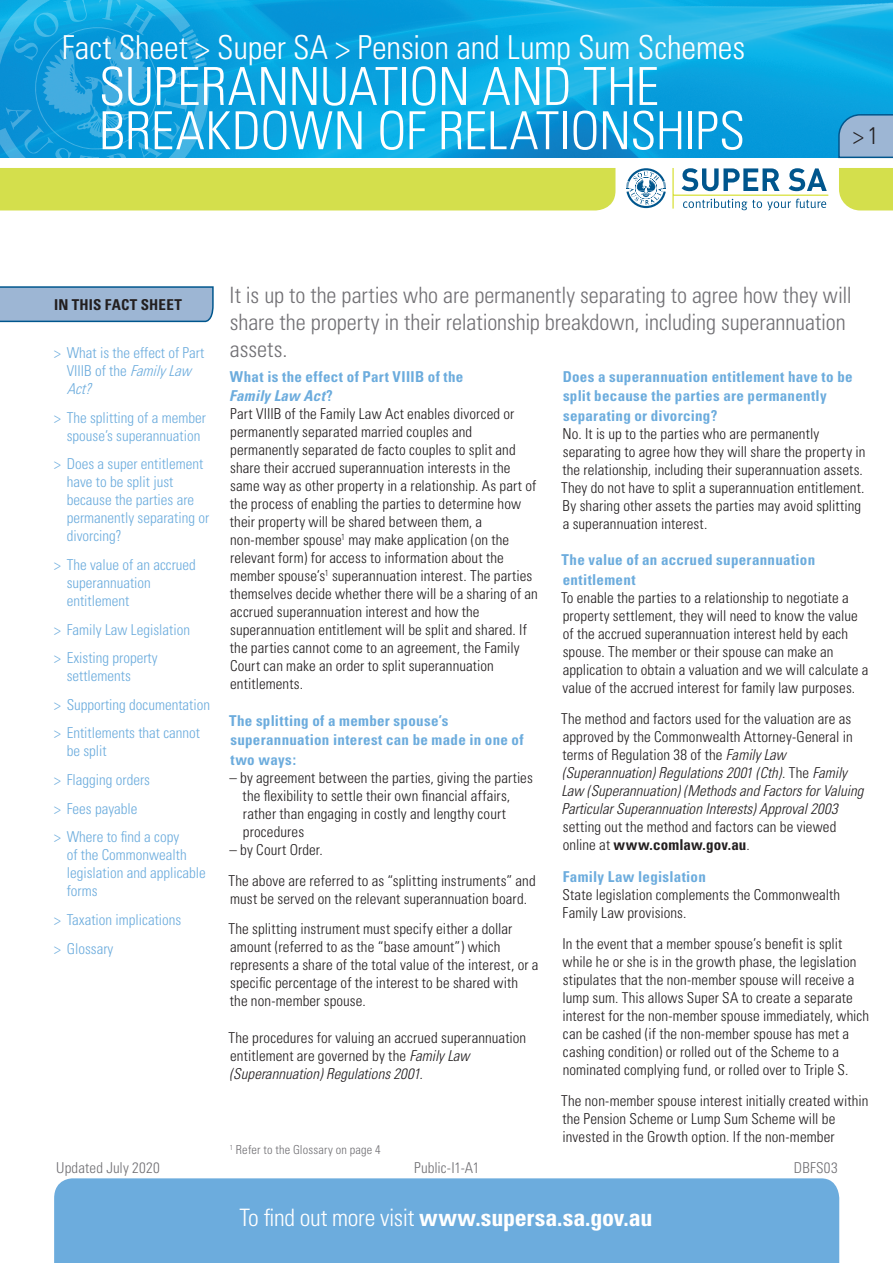
<style>
.page{position:relative;width:893px;height:1263px;background:#fff}
.page>*{position:absolute;margin:0;border:0;box-sizing:border-box;transform-origin:0 0}
.t1{font:300 condensed 52.5px/44.2px "Univers";letter-spacing:-.01em;color:#fff}
.t2{font:300 condensed 33px "Univers";letter-spacing:-.005em;color:#fff}
.t3{font:700 condensed 24px "Univers";letter-spacing:-.01em;color:#fff}
.t4{font:300 condensed 24px "Univers";color:#231f20}
.large_text{font:300 condensed 22.5px/27px "Univers";letter-spacing:-.005em;color:#717074}
.body{font:300 condensed 15px/18px "Univers";letter-spacing:.005em;color:#231f20}
.t5{font:300 condensed 15px/18px "Univers";color:#6cacdd}
.Body_heading_bold{font:700 condensed 15px/19.5px "Univers";letter-spacing:.02em;color:#6cacdd}
.Bullet{font:300 condensed 15px/18px "Univers";letter-spacing:.01em;color:#231f20}
.t6{font:300 condensed 15px "Univers";letter-spacing:.01em;color:#717074}
.body-2{font:700 condensed 15px "Univers";letter-spacing:.02em;color:#6cacdd}
.t7{font:700 condensed 15px "Univers";letter-spacing:.01em;color:#231f20}
.Bullet_space_after{font:300 condensed 15px "Univers";letter-spacing:.005em;color:#231f20}
.Body_heading_bold-2{font:italic 700 condensed 15px "Univers";letter-spacing:.015em;color:#6cacdd}
.t8{font:300 condensed 12.3px "Univers";letter-spacing:.015em;color:#717074}
.s1{font-style:italic}
.s2{font-style:normal}
.s3{font-weight:700}
.s4{font-weight:300}
</style>
<div class="page">
<div style="left:54px;top:1178px;width:785px;height:85px;background:#6cacdd"></div>
<img style="left:212px;top:0;width:681px;height:157px">
<div style="left:839px;top:168px;width:54px;height:42px;background:#d4df4c"></div>
<div style="left:0;top:168px;width:615px;height:42px;background:#d4df4c"></div>
<svg style="left:682px;top:168px;width:98px;height:23px"></svg>
<svg style="left:789px;top:168px;width:38px;height:23px"></svg>
<svg style="left:683px;top:199px;width:143px;height:11px"></svg>
<hr style="left:672px;top:168px;width:2px;height:41px;background:#d8e039">
<hr style="left:673px;top:195px;width:155px;height:1px;background:#d8e039">
<svg style="left:626px;top:168px;width:40px;height:40px"></svg>
<svg style="left:0;top:0;width:212px;height:157px;background:#17a1dc"></svg>
<svg style="left:837px;top:113px;width:56px;height:46px;background:#85adcf"></svg>
<svg style="left:0;top:286px;width:214px;height:37px;background:#92b0cf"></svg>
<h2 class="t2" style="left:62px;top:27px;width:685px">Fact Sheet &gt; Super SA &gt; Pension and Lump Sum Schemes</h2>
<h1 class="t1" style="left:99px;top:64px;width:648px">SUPERANNUATION AND THE<br>BREAKDOWN OF RELATIONSHIPS</h1>
<h3 class="t4" style="left:853px;top:121px;width:27px">&gt;1</h3>
<p class="t7" style="left:54px;top:296px;width:129px">IN THIS FACT SHEET</p>
<p class="t5" style="left:67px;top:344px;width:139px;text-indent:-13px">&gt; What is the effect of Part<br>V I I I B o f t h e <span class="s1">FamilyLaw<br>Act?</span></p>
<p class="t5" style="left:54px;top:408px;width:153px;text-align:center">&gt; The splitting of a member spouse’s superannuation</p>
<p class="t5" style="left:67px;top:455px;width:144px;text-indent:-13px">&gt; Does a super entitlement have to be split just because the parties are permanently separating or divorcing?</p>
<p class="t5" style="left:67px;top:556px;width:131px;text-indent:-13px">&gt; The value of an accrued superannuation entitlement</p>
<p class="t5" style="left:54px;top:615px;width:138px;line-height:28.7px">&gt; Family Law Legislation &gt; Existing property</p>
<p class="t5" style="left:54px;top:662px;width:158px;line-height:28.7px;text-indent:13px">settlements<br>&gt; Supporting documentation &gt; Entitlements that cannot</p>
<p class="t5" style="left:54px;top:737px;width:127px;line-height:28.7px;text-indent:13px">be split<br>&gt; Flagging orders<br>&gt; Fees payable<br>&gt; Where to find a copy</p>
<p class="t5" style="left:67px;top:846px;width:141px">of the Commonwealth legislation and applicable forms</p>
<p class="t5" style="left:54px;top:905px;width:129px;line-height:28.7px">&gt; Taxation implications &gt; Glossary</p>
<p class="t6" style="left:56px;top:1158px;width:105px">Updated July 2020</p>
<p class="large_text" style="left:230px;top:281px;width:624px">It is up to the parties who are permanently separating to agree how they will share the property in their relationship breakdown, including superannuation assets.</p>
<p class="Body_heading_bold" style="left:230px;top:367px;width:235px">What is the effect of Part VIIIB of the</p>
<p class="Body_heading_bold-2" style="left:229px;top:387px;width:105px">Family Law Act<span class="s2">?</span></p>
<p class="body" style="left:230px;top:405px;width:310px">Part VIIIB of the Family Law Act enables divorced or permanently separated married couples and permanently separated de facto couples to split and share their accrued superannuation interests in the same way as other property in a relationship. As part of the process of enabling the parties to determine how their property will be shared between them, a non-member spouse<sup>1</sup> may make application (on the relevant form) for access to information about the member spouse’s<sup>1</sup> superannuation interest. The parties themselves decide whether there will be a sharing of an accrued superannuation interest and how the superannuation entitlement will be split and shared. If the parties cannot come to an agreement, the Family Court can make an order to split superannuation entitlements.</p>
<p class="Body_heading_bold" style="left:229px;top:711px;width:296px">The splitting of a member spouse’s superannuation interest can be made in one of two ways:</p>
<p class="Bullet" style="left:243px;top:769px;width:292px;text-indent:-13px">– by agreement between the parties, giving the parties the flexibility to settle their own financial affairs, rather than engaging in costly and lengthy court procedures</p>
<p class="Bullet_space_after" style="left:229px;top:841px;width:95px">– by Court Order.</p>
<p class="body" style="left:228px;top:871px;width:309px">The above are referred to as “splitting instruments” and must be served on the relevant superannuation board.</p>
<p class="body" style="left:228px;top:920px;width:312px">The splitting instrument must specify either a dollar amount (referred to as the “base amount”) which represents a share of the total value of the interest, or a specific percentage of the interest to be shared with<br>the non-member spouse.</p>
<p class="body" style="left:228px;top:1028px;width:299px">The procedures for valuing an accrued superannuation entitlement are governed by the <span class="s1">Family Law (Superannuation) Regulations 2001.</span></p>
<p class="t8" style="left:230px;top:1142px;width:152px"><sup>1</sup> Refer to the Glossary on page 4</p>
<p class="Body_heading_bold" style="left:563px;top:367px;width:291px">Does a superannuation entitlement have to be split because the parties are permanently separating or divorcing?</p>
<p class="body" style="left:561px;top:425px;width:306px">No. It is up to the parties who are permanently separating to agree how they will share the property in the relationship, including their superannuation assets.<br>They do not have to split a superannuation entitlement.<br>By sharing other assets the parties may avoid splitting a superannuation interest.</p>
<p class="Body_heading_bold" style="left:562px;top:550px;width:255px">The value of an accrued superannuation entitlement</p>
<p class="body" style="left:561px;top:589px;width:309px">To enable the parties to a relationship to negotiate a property settlement, they will need to know the value of the accrued superannuation interest held by each spouse. The member or their spouse can make an application to obtain a valuation and we will calculate a value of the accrued interest for family law purposes.</p>
<p class="body" style="left:561px;top:709px;width:304px">The method and factors used for the valuation are as approved by the Commonwealth Attorney-General in terms of Regulation 38 of the <span class="s1">Family Law (Superannuation) Regulations 2001 (Cth)</span>. The <span class="s1">Family Law (Superannuation) (Methods and Factors for Valuing Particular Superannuation Interests) Approval 2003 </span>setting out the method and factors can be viewed online at <span class="s3">www.comlaw.gov.au</span>.</p>
<p class="body-2" style="left:563px;top:867px;width:145px">Family Law legislation</p>
<p class="body" style="left:562px;top:886px;width:279px">State legislation complements the Commonwealth<br>Family Law provisions.</p>
<p class="body" style="left:562px;top:934px;width:308px">In the event that a member spouse’s benefit is split while he or she is in the growth phase, the legislation stipulates that the non-member spouse will receive a lump sum. This allows Super SA to create a separate interest for the non-member spouse immediately, which can be cashed (if the non-member spouse has met a cashing condition) or rolled out of the Scheme to a nominated complying fund, or rolled over to Triple S.</p>
<p class="body" style="left:561px;top:1091px;width:309px">The non-member spouse interest initially created within the Pension Scheme or Lump Sum Scheme will be invested in the Growth option. If the non-member</p>
<p class="t6" style="left:414px;top:1158px;width:67px">Public-I1-A1</p>
<p class="t6" style="left:794px;top:1158px;width:45px">DBFS03</p>
<h3 class="t3" style="left:239px;top:1203px;width:415px"><span class="s4">To find out more visit</span> www.supersa.sa.gov.au</h3>
</div>
